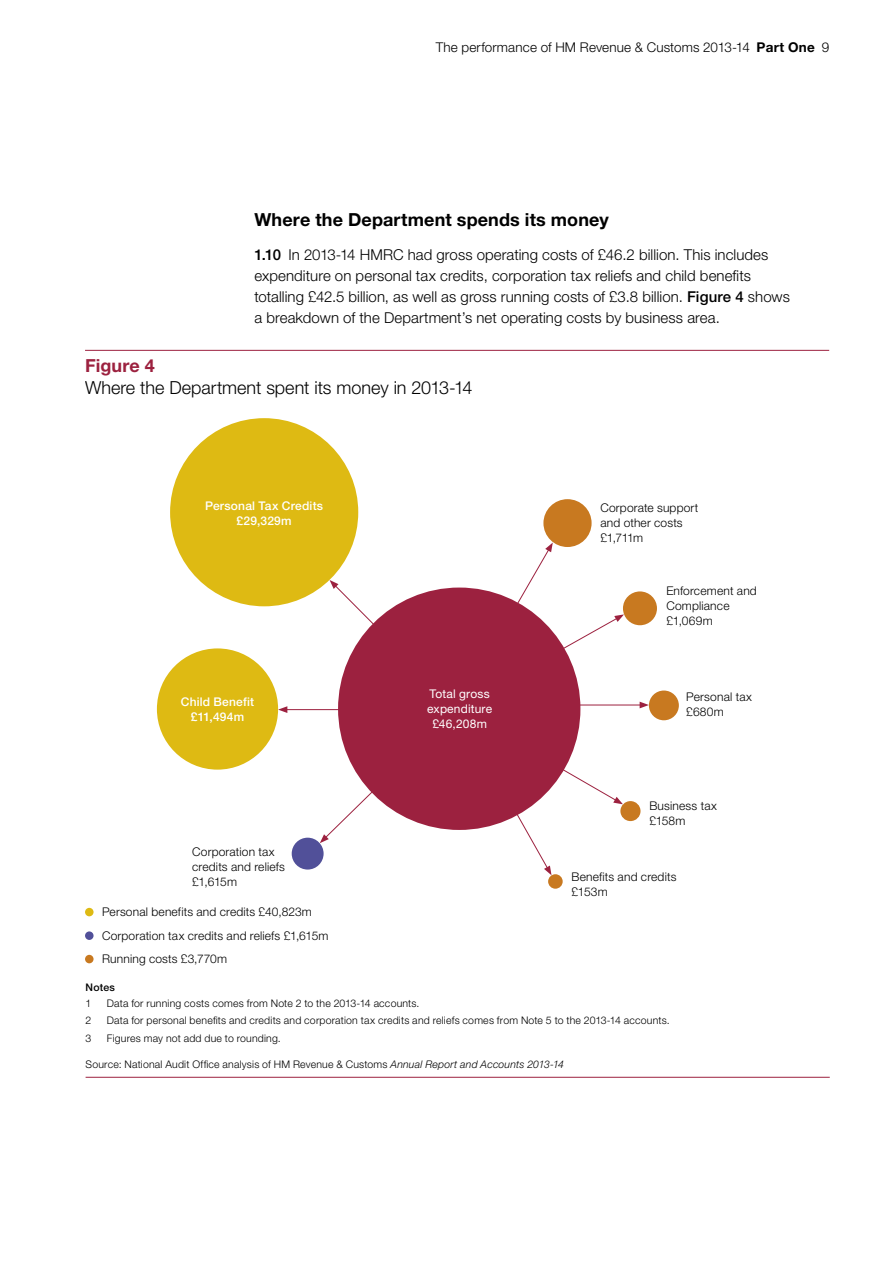
<style>
.page{position:relative;width:893px;height:1263px;background:#fff}
.page>*{position:absolute;margin:0;border:0;box-sizing:border-box;transform-origin:0 0}
.t1{font:300 18px "Helvetica Neue LT Std";color:#000}
.heading_3{font:700 18px "Helvetica Neue LT Std";letter-spacing:.01em;color:#000}
.t2{font:700 18px "Helvetica Neue LT Std";letter-spacing:.005em;color:#9c213f}
.t3{font:300 15px/21px "Helvetica Neue LT Std";letter-spacing:.005em;color:#000}
.t4{font:300 13.5px "Helvetica Neue LT Std";letter-spacing:.01em;color:#000}
.t5{font:300 12px/15px "Helvetica Neue LT Std";letter-spacing:.015em;color:#000}
.t6{font:500 12px/15px "Helvetica Neue LT Std";letter-spacing:.015em;color:#fff;text-align:center}
.t7{font:12px/15px "Helvetica Neue LT Std";letter-spacing:.015em;color:#fff;text-align:center}
.t8{font:300 10.5px "Helvetica Neue LT Std";letter-spacing:.02em;color:#000}
.t9{font:500 10.5px "Helvetica Neue LT Std";letter-spacing:.02em;color:#000}
.s1{font-weight:700}
.s2{font-weight:500}
.s3{font-style:italic}
</style>
<div class="page">
<hr style="left:85px;top:350px;width:744px;height:1px;background:#9c213f">
<hr style="left:86px;top:1077px;width:743px;height:1px;background:#9c213f">
<div style="left:292px;top:838px;width:32px;height:31px;background:#515099;border-radius:50%"></div>
<div style="left:170px;top:418px;width:188px;height:188px;background:#deba13;border-radius:50%"></div>
<hr style="left:285px;top:709px;width:172px;height:1px;background:#9c213f">
<svg style="left:278px;top:706px;width:9px;height:7px"></svg>
<hr style="left:457px;top:705px;width:185px;height:1px;background:#9c213f">
<svg style="left:640px;top:702px;width:9px;height:6px"></svg>
<div style="left:543px;top:499px;width:49px;height:48px;background:#c87920;border-radius:50%"></div>
<div style="left:623px;top:591px;width:34px;height:34px;background:#c87920;border-radius:50%"></div>
<div style="left:649px;top:690px;width:30px;height:30px;background:#c87920;border-radius:50%"></div>
<div style="left:620px;top:801px;width:20px;height:20px;background:#c87920;border-radius:50%"></div>
<svg style="left:320px;top:542px;width:304px;height:333px"></svg>
<div style="left:548px;top:874px;width:15px;height:15px;background:#c87920;border-radius:50%"></div>
<div style="left:157px;top:648px;width:121px;height:122px;background:#deba13;border-radius:50%"></div>
<div style="left:338px;top:587px;width:242px;height:243px;background:#9c213f;border-radius:50%"></div>
<div style="left:85px;top:908px;width:9px;height:8px;background:#deba13;border-radius:50%"></div>
<div style="left:85px;top:931px;width:9px;height:9px;background:#515099;border-radius:50%"></div>
<div style="left:85px;top:955px;width:9px;height:8px;background:#c87920;border-radius:50%"></div>
<p class="t4" style="left:436px;top:39px;width:395px">The performance of HM Revenue &amp; Customs 2013-14 <span class="s1">Part One</span> 9</p>
<p class="heading_3" style="left:254px;top:209px;width:356px">Where the Department spends its money</p>
<p class="t3" style="left:254px;top:244px;width:537px"><span class="s2">1.10</span> In 2013-14 HMRC had gross operating costs of £46.2 billion. This includes expenditure on personal tax credits, corporation tax reliefs and child benefits totalling £42.5 billion, as well as gross running costs of £3.8 billion. <span class="s2">Figure 4</span> shows a breakdown of the Department’s net operating costs by business area.</p>
<h1 class="t2" style="left:85px;top:354px;width:71px">Figure 4</h1>
<h1 class="t1" style="left:85px;top:377px;width:389px">Where the Department spent its money in 2013-14</h1>
<p class="t6" style="left:205px;top:498px;width:120px">Personal Tax Credits £29,329m</p>
<p class="t5" style="left:600px;top:500px;width:100px">Corporate support and other costs £1,711m</p>
<p class="t6" style="left:181px;top:694px;width:75px">Child Benefit £11,494m</p>
<p class="t7" style="left:427px;top:686px;width:66px">Total gross expenditure £46,208m</p>
<p class="t5" style="left:192px;top:844px;width:94px">Corporation tax credits and reliefs £1,615m</p>
<p class="t5" style="left:102px;top:900px;width:228px;line-height:23.5px">Personal benefits and credits £40,823m<br>Corporation tax credits and reliefs £1,615m<br>Running costs £3,770m</p>
<p class="t5" style="left:666px;top:583px;width:92px">Enforcement and<br>Compliance £1,069m</p>
<p class="t5" style="left:686px;top:689px;width:67px">Personal tax £680m</p>
<p class="t5" style="left:649px;top:798px;width:69px">Business tax £158m</p>
<p class="t5" style="left:571px;top:869px;width:106px">Benefits and credits £153m</p>
<p class="t9" style="left:86px;top:981px;width:31px">Notes</p>
<p class="t8" style="left:86px;top:996px;width:7px">1</p>
<p class="t8" style="left:107px;top:996px;width:314px">Data for running costs comes from Note 2 to the 2013-14 accounts.</p>
<p class="t8" style="left:86px;top:1014px;width:7px">2</p>
<p class="t8" style="left:107px;top:1014px;width:564px">Data for personal benefits and credits and corporation tax credits and reliefs comes from Note 5 to the 2013-14 accounts.</p>
<p class="t8" style="left:86px;top:1032px;width:7px">3</p>
<p class="t8" style="left:107px;top:1032px;width:175px">Figures may not add due to rounding.</p>
<p class="t8" style="left:86px;top:1058px;width:480px">Source: National Audit Office analysis of HM Revenue &amp; Customs <span class="s3">Annual Report and Accounts 2013-14</span></p>
</div>
